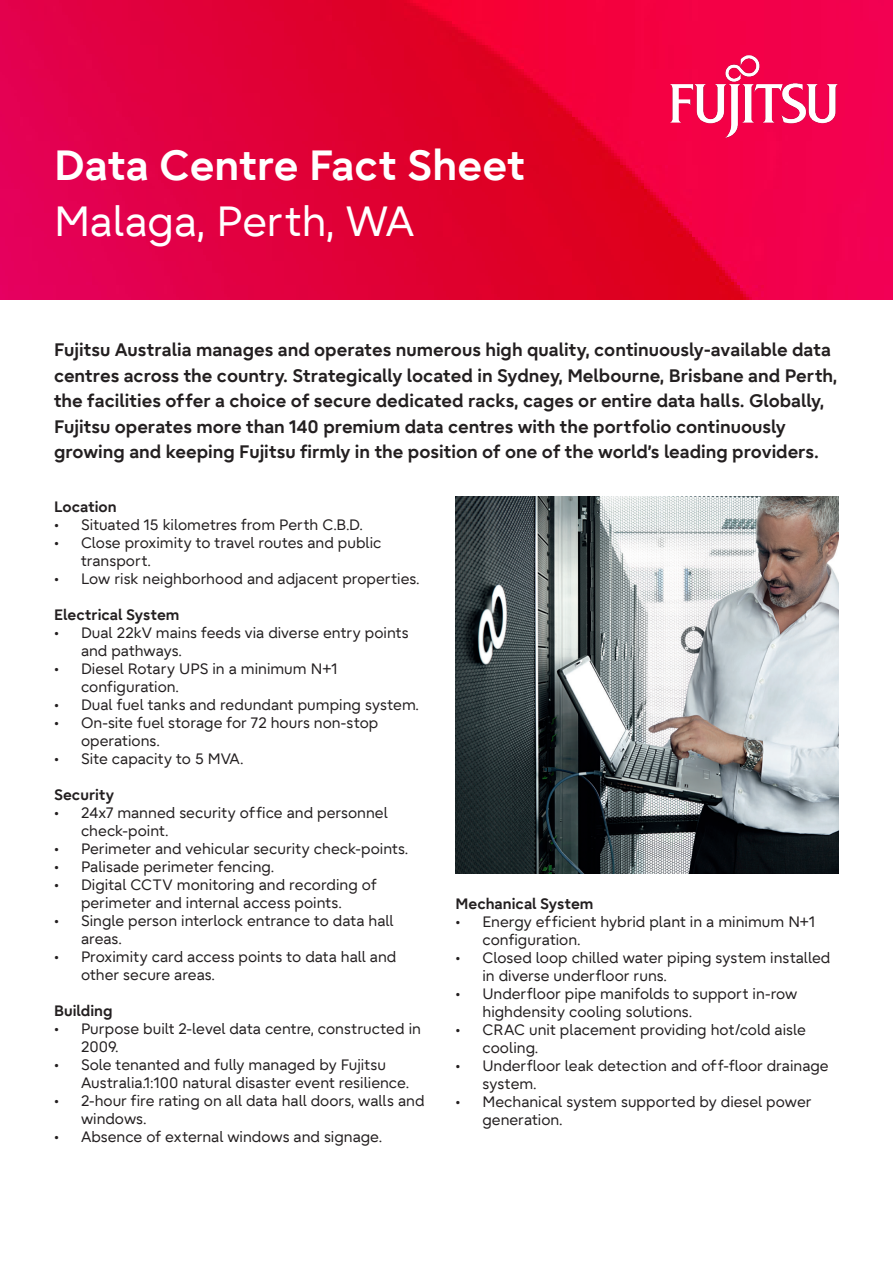
<style>
.page{position:relative;width:893px;height:1263px;background:#fff}
.page>*{position:absolute;margin:0;border:0;box-sizing:border-box;transform-origin:0 0}
.t1{font:700 42px "Fujitsu Infinity Pro";color:#fff}
.t2{font:42px "Fujitsu Infinity Pro";color:#fff}
.t3{font:700 18px/25.5px "Fujitsu Infinity Pro";color:#231f20}
.t4{font:15px/18px "Fujitsu Infinity Pro";color:#231f20}
.t5{font:700 15px "Fujitsu Infinity Pro";color:#231f20}
</style>
<div class="page">
<img style="left:0;top:0;width:893px;height:300px">
<img style="left:669px;top:54px;width:170px;height:85px">
<img style="left:455px;top:497px;width:383px;height:376px">
<p class="t1" style="left:54px;top:138px;width:473px">Data Centre Fact Sheet</p>
<p class="t2" style="left:54px;top:194px;width:362px">Malaga, Perth, WA</p>
<p class="t3" style="left:54px;top:337px;width:785px">Fujitsu Australia manages and operates numerous high quality, continuously-available data centres across the country. Strategically located in Sydney, Melbourne, Brisbane and Perth, the facilities offer a choice of secure dedicated racks, cages or entire data halls. Globally, Fujitsu operates more than 140 premium data centres with the portfolio continuously growing and keeping Fujitsu firmly in the position of one of the world’s leading providers.</p>
<p class="t5" style="left:54px;top:496px;width:64px">Location</p>
<p class="t4" style="left:54px;top:515px;width:310px">• Situated 15 kilometres from Perth C.B.D.</p>
<p class="t4" style="left:81px;top:533px;width:302px;text-indent:-27px">• Close proximity to travel routes and public transport.</p>
<p class="t4" style="left:54px;top:569px;width:367px">• Low risk neighborhood and adjacent properties.</p>
<p class="t5" style="left:54px;top:604px;width:127px">Electrical System</p>
<p class="t4" style="left:81px;top:623px;width:329px;text-indent:-27px">• Dual 22kV mains feeds via diverse entry points and pathways.</p>
<p class="t4" style="left:81px;top:659px;width:258px;text-indent:-27px">• Diesel Rotary UPS in a minimum N+1 configuration.</p>
<p class="t4" style="left:54px;top:695px;width:367px">• Dual fuel tanks and redundant pumping system.</p>
<p class="t4" style="left:81px;top:713px;width:299px;text-indent:-27px">• On-site fuel storage for 72 hours non-stop operations.</p>
<p class="t4" style="left:54px;top:749px;width:191px">• Site capacity to 5 MVA.</p>
<p class="t5" style="left:54px;top:784px;width:62px">Security</p>
<p class="t4" style="left:81px;top:803px;width:308px;text-indent:-27px">• 24x7 manned security of fice and personnel check-point.</p>
<p class="t4" style="left:54px;top:839px;width:356px">• Perimeter and vehicular security check-points.</p>
<p class="t4" style="left:54px;top:857px;width:222px">• Palisade perimeter fencing.</p>
<p class="t4" style="left:54px;top:875px;width:324px;text-align:center">• Digital CCTV monitoring and recording of perimeter and internal access points.</p>
<p class="t4" style="left:81px;top:911px;width:314px;text-indent:-27px">• Single person interlock entrance to data hall areas.</p>
<p class="t4" style="left:81px;top:947px;width:317px;text-indent:-27px">• Proximity card access points to data hall and other secure areas.</p>
<p class="t5" style="left:54px;top:1000px;width:60px">Building</p>
<p class="t4" style="left:81px;top:1019px;width:341px;text-indent:-27px">• Purpose built 2-level data centre, constructed in<br>2009.</p>
<p class="t4" style="left:81px;top:1055px;width:330px;text-indent:-27px">• Sole tenanted and fully managed by Fujitsu<br>Australia.1:100 natural disaster event resilience.</p>
<p class="t4" style="left:81px;top:1091px;width:345px;text-indent:-27px">• 2-hour fire rating on all data hall doors, walls and windows.</p>
<p class="t4" style="left:54px;top:1127px;width:330px">• Absence of external windows and signage.</p>
<p class="t5" style="left:455px;top:894px;width:140px">Mechanical System</p>
<p class="t4" style="left:482px;top:913px;width:334px;text-indent:-27px">• Energy ef ficient hybrid plant in a minimum N+1 configuration.</p>
<p class="t4" style="left:482px;top:949px;width:349px;text-indent:-27px">• Closed loop chilled water piping system installed in diverse underfloor runs.</p>
<p class="t4" style="left:482px;top:985px;width:316px;text-indent:-27px">• Underfloor pipe manifolds to support in-row highdensity cooling solutions.</p>
<p class="t4" style="left:482px;top:1021px;width:325px;text-indent:-27px">• CRAC unit placement providing hot/cold aisle cooling.</p>
<p class="t4" style="left:482px;top:1057px;width:348px;text-indent:-27px">• Underfloor leak detection and of f-floor drainage system.</p>
<p class="t4" style="left:482px;top:1093px;width:330px;text-indent:-27px">• Mechanical system supported by diesel power generation.</p>
</div>
